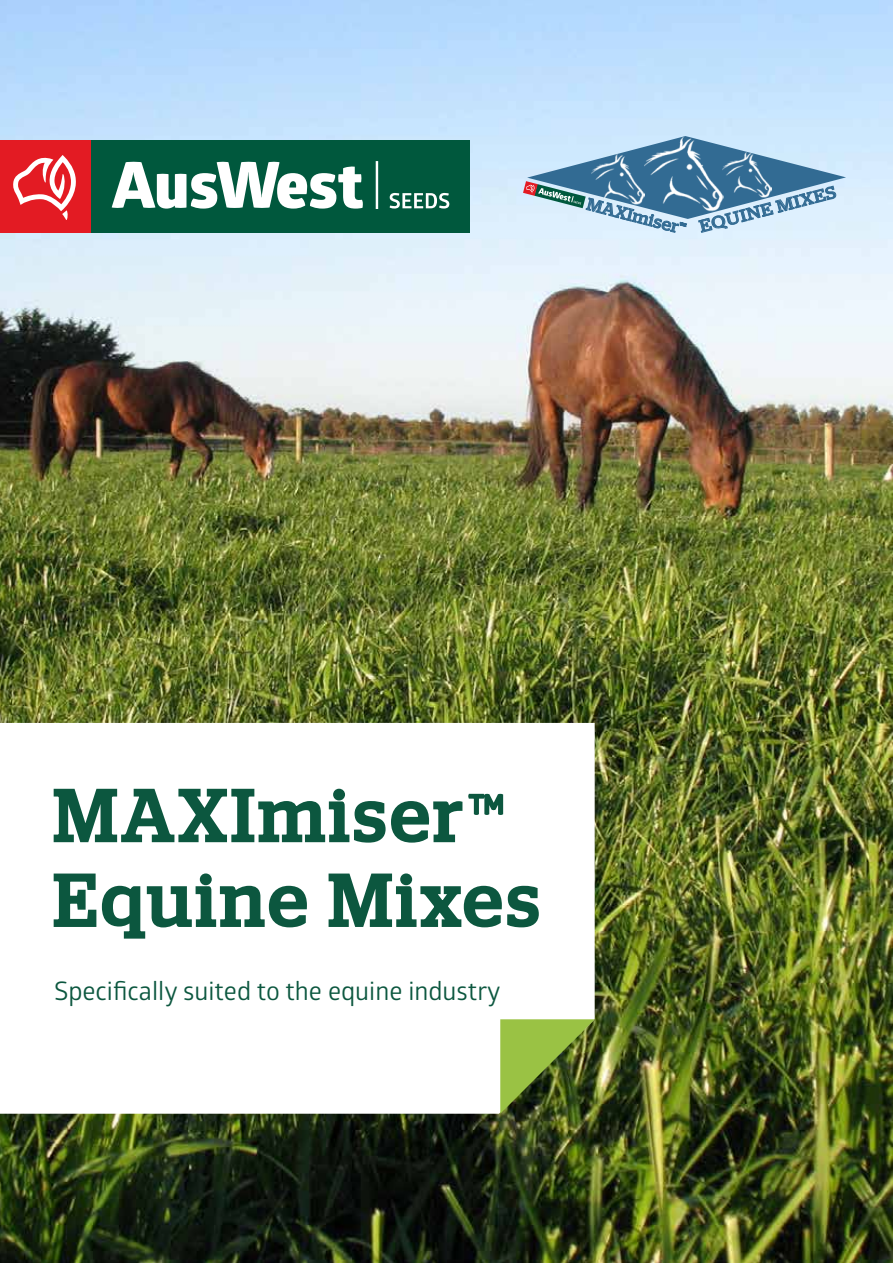
<style>
.page{position:relative;width:893px;height:1263px;background:#fff}
.page>*{position:absolute;margin:0;border:0;box-sizing:border-box;transform-origin:0 0}
.t1{font:72px/84.8px "Stag";letter-spacing:.07em;color:#0c573f}
.t2{font:25.5px "Glober";color:#0c573f}
.t3{font:16.8px "Stag";color:#326b93;scale:1.15 1}
.t4{font:16.8px "Stag";color:#326b93;scale:1.05 1}
.s1{font-family:"Glober";font-size:63px}
</style>
<div class="page">
<img style="left:0;top:0;width:893px;height:1263px">
<svg style="left:523px;top:136px;width:323px;height:100px;background:#91b5cd"></svg>
<div style="left:88px;top:140px;width:382px;height:92px;background:#00583d"></div>
<div style="left:0;top:140px;width:91px;height:92px;background:#e31b23"></div>
<svg style="left:13px;top:155px;width:63px;height:65px"></svg>
<svg style="left:112px;top:162px;width:251px;height:47px"></svg>
<hr style="left:376px;top:161px;width:2px;height:48px;background:#fff">
<svg style="left:390px;top:193px;width:59px;height:16px"></svg>
<svg style="left:0;top:723px;width:595px;height:391px"></svg>
<img style="left:500px;top:1019px;width:95px;height:95px">
<svg style="left:52px;top:781px;width:453px;height:63px"></svg>
<svg style="left:52px;top:872px;width:256px;height:68px"></svg>
<svg style="left:327px;top:872px;width:213px;height:57px"></svg>
<p class="t4" style="left:590px;top:194px;width:91px;rotate:15deg">MAXImiser</p>
<p class="t3" style="left:697px;top:217px;width:123px;rotate:-14deg">EQUINE MIXES</p>
<h1 class="t1" style="left:54px;top:772px;width:486px">MAXImiser<span class="s1">™<br></span>Equine Mixes</h1>
<p class="t2" style="left:54px;top:973px;width:448px">Specifically suited to the equine industry</p>
</div>
